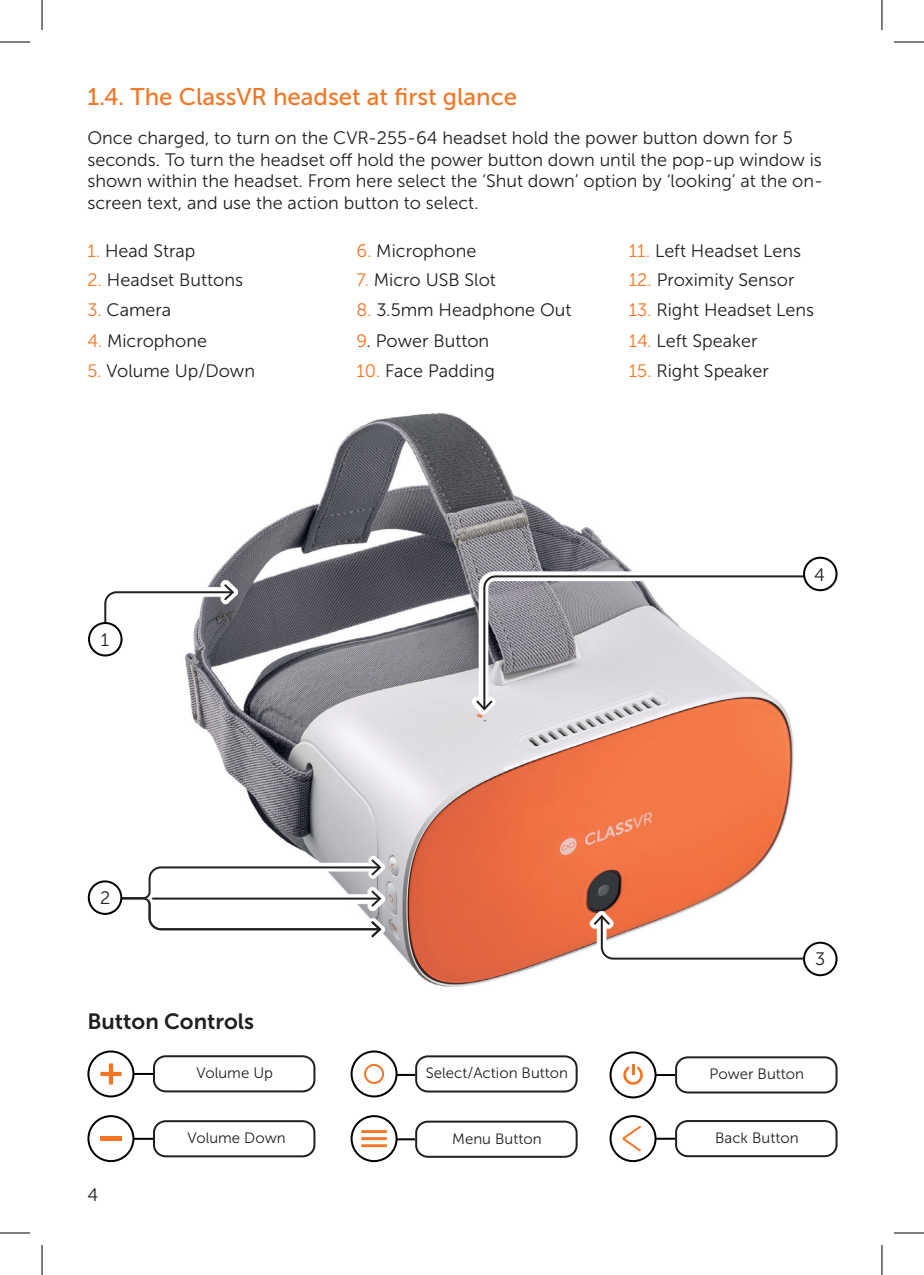
<style>
.page{position:relative;width:924px;height:1275px;background:#fff}
.page>*{position:absolute;margin:0;border:0;box-sizing:border-box;transform-origin:0 0}
.t1{font:24px "Museo Sans 500";color:#f47523}
.t2{font:22px "Museo Sans 700";color:#231f20}
.t3{font:18px/21.6px "Museo Sans 300";color:#231f20}
.t4{font:15px "Museo Sans 300";color:#231f20}
.s1{color:#f47523}
</style>
<div class="page">
<img style="left:184px;top:412px;width:625px;height:575px">
<div style="left:102px;top:894px;width:283px;height:47px;background:#fff"></div>
<div style="left:589px;top:911px;width:227px;height:52px;background:linear-gradient(to right,#fff,#fff)"></div>
<svg style="left:591px;top:913px;width:223px;height:47px"></svg>
<svg style="left:100px;top:580px;width:138px;height:49px"></svg>
<svg style="left:103px;top:582px;width:132px;height:45px"></svg>
<div style="left:89px;top:623px;width:32px;height:32px;background:#fff;border-radius:50%"></div>
<div style="left:88px;top:622px;width:34px;height:34px;border:2px solid #000;border-radius:50%"></div>
<div style="left:803px;top:942px;width:33px;height:33px;background:#fff;border-radius:50%"></div>
<div style="left:802px;top:941px;width:35px;height:35px;border:2px solid #000;border-radius:50%"></div>
<svg style="left:472px;top:571px;width:338px;height:143px"></svg>
<svg style="left:474px;top:574px;width:334px;height:138px"></svg>
<div style="left:803px;top:558px;width:33px;height:32px;background:#fff;border-radius:50%"></div>
<div style="left:802px;top:557px;width:35px;height:34px;border:2px solid #000;border-radius:50%"></div>
<svg style="left:184px;top:856px;width:201px;height:46px"></svg>
<svg style="left:109px;top:857px;width:273px;height:81px"></svg>
<div style="left:89px;top:881px;width:32px;height:33px;background:#fff;border-radius:50%"></div>
<div style="left:88px;top:880px;width:34px;height:35px;border:2px solid #000;border-radius:50%"></div>
<div style="left:153px;top:1055px;width:162px;height:37px;border:2px solid #231f20;border-radius:12px"></div>
<div style="left:153px;top:1120px;width:162px;height:37px;border:2px solid #231f20;border-radius:12px"></div>
<div style="left:100px;top:1136px;width:22px;height:5px;background:#f47523"></div>
<svg style="left:100px;top:1063px;width:21px;height:21px"></svg>
<div style="left:87px;top:1050px;width:47px;height:47px;border:2px solid #000;border-radius:50%"></div>
<div style="left:87px;top:1115px;width:47px;height:47px;border:2px solid #000;border-radius:50%"></div>
<hr style="left:133px;top:1137px;width:20px;height:2px;background:#000">
<hr style="left:133px;top:1073px;width:20px;height:2px;background:#000">
<div style="left:415px;top:1055px;width:162px;height:37px;border:2px solid #231f20;border-radius:12px"></div>
<div style="left:415px;top:1120px;width:162px;height:37px;border:2px solid #231f20;border-radius:12px"></div>
<hr style="left:395px;top:1074px;width:20px;height:2px;background:#000">
<hr style="left:395px;top:1138px;width:20px;height:2px;background:#000">
<div style="left:674px;top:1120px;width:163px;height:37px;border:2px solid #231f20;border-radius:12px"></div>
<svg style="left:656px;top:1137px;width:18px;height:2px"></svg>
<div style="left:674px;top:1056px;width:163px;height:37px;border:2px solid #231f20;border-radius:12px"></div>
<svg style="left:656px;top:1074px;width:18px;height:2px"></svg>
<svg style="left:623px;top:1064px;width:19px;height:20px"></svg>
<div style="left:609px;top:1051px;width:47px;height:47px;border:2px solid #000;border-radius:50%"></div>
<div style="left:350px;top:1115px;width:47px;height:47px;border:2px solid #000;border-radius:50%"></div>
<hr style="left:361px;top:1130px;width:25px;height:3px;background:#f47523">
<hr style="left:361px;top:1137px;width:25px;height:3px;background:#f47523">
<hr style="left:361px;top:1144px;width:25px;height:3px;background:#f47523">
<svg style="left:610px;top:1116px;width:45px;height:45px"></svg>
<div style="left:609px;top:1115px;width:47px;height:47px;border:2px solid #000;border-radius:50%"></div>
<svg style="left:620px;top:1123px;width:23px;height:30px"></svg>
<div style="left:350px;top:1050px;width:47px;height:47px;border:2px solid #000;border-radius:50%"></div>
<div style="left:364px;top:1064px;width:20px;height:20px;border:2px solid #f47523;border-radius:50%"></div>
<hr style="left:0;top:42px;width:30px;height:1px;background:#000">
<hr style="left:893px;top:42px;width:30px;height:1px;background:#000">
<hr style="left:0;top:1232px;width:30px;height:1px;background:#000">
<hr style="left:893px;top:1232px;width:30px;height:1px;background:#000">
<hr style="left:42px;top:0;width:1px;height:30px;background:#000">
<hr style="left:42px;top:1245px;width:1px;height:30px;background:#000">
<hr style="left:881px;top:0;width:1px;height:30px;background:#000">
<hr style="left:881px;top:1245px;width:1px;height:30px;background:#000">
<h1 class="t1" style="left:87px;top:84px;width:431px">1.4. The ClassVR headset at first glance</h1>
<p class="t3" style="left:87px;top:127px;width:736px">Once charged, to turn on the CVR-255-64 headset hold the power button down for 5 seconds. To turn the headset off hold the power button down until the pop-up window is shown within the headset. From here select the ‘Shut down’ option by ‘looking’ at the on&shy;screen text, and use the action button to select.</p>
<p class="t3" style="left:87px;top:240px;width:109px"><span class="s1">1.</span> Head Strap</p>
<p class="t3" style="left:356px;top:240px;width:121px"><span class="s1">6.</span> Microphone</p>
<p class="t3" style="left:628px;top:240px;width:174px"><span class="s1">11.</span> Left Headset Lens</p>
<p class="t3" style="left:87px;top:269px;width:157px"><span class="s1">2.</span> Headset Buttons</p>
<p class="t3" style="left:356px;top:269px;width:141px"><span class="s1">7.</span> Micro USB Slot</p>
<p class="t3" style="left:628px;top:269px;width:167px"><span class="s1">12.</span> Proximity Sensor</p>
<p class="t3" style="left:87px;top:299px;width:85px"><span class="s1">3.</span> Camera</p>
<p class="t3" style="left:356px;top:299px;width:216px"><span class="s1">8.</span> 3.5mm Headphone Out</p>
<p class="t3" style="left:628px;top:299px;width:187px"><span class="s1">13.</span> Right Headset Lens</p>
<p class="t3" style="left:87px;top:330px;width:121px"><span class="s1">4.</span> Microphone</p>
<p class="t3" style="left:356px;top:330px;width:134px"><span class="s1">9</span>. Power Button</p>
<p class="t3" style="left:628px;top:330px;width:130px"><span class="s1">14.</span> Left Speaker</p>
<p class="t3" style="left:87px;top:360px;width:169px"><span class="s1">5.</span> Volume Up/Down</p>
<p class="t3" style="left:356px;top:360px;width:140px"><span class="s1">10.</span> Face Padding</p>
<p class="t3" style="left:628px;top:360px;width:141px"><span class="s1">15.</span> Right Speaker</p>
<p class="t3" style="left:101px;top:629px;width:10px">1</p>
<p class="t3" style="left:100px;top:887px;width:12px">2</p>
<p class="t2" style="left:87px;top:1009px;width:168px">Button Controls</p>
<p class="t4" style="left:196px;top:1065px;width:78px">Volume Up</p>
<p class="t3" style="left:87px;top:1184px;width:12px">4</p>
<p class="t4" style="left:187px;top:1129px;width:100px">Volume Down</p>
<p class="t4" style="left:425px;top:1065px;width:144px">Select/Action Button</p>
<p class="t4" style="left:452px;top:1130px;width:91px">Menu Button</p>
<p class="t3" style="left:813px;top:564px;width:12px">4</p>
<p class="t3" style="left:814px;top:948px;width:12px">3</p>
<p class="t4" style="left:709px;top:1066px;width:96px">Power Button</p>
<p class="t4" style="left:714px;top:1130px;width:85px">Back Button</p>
</div>
